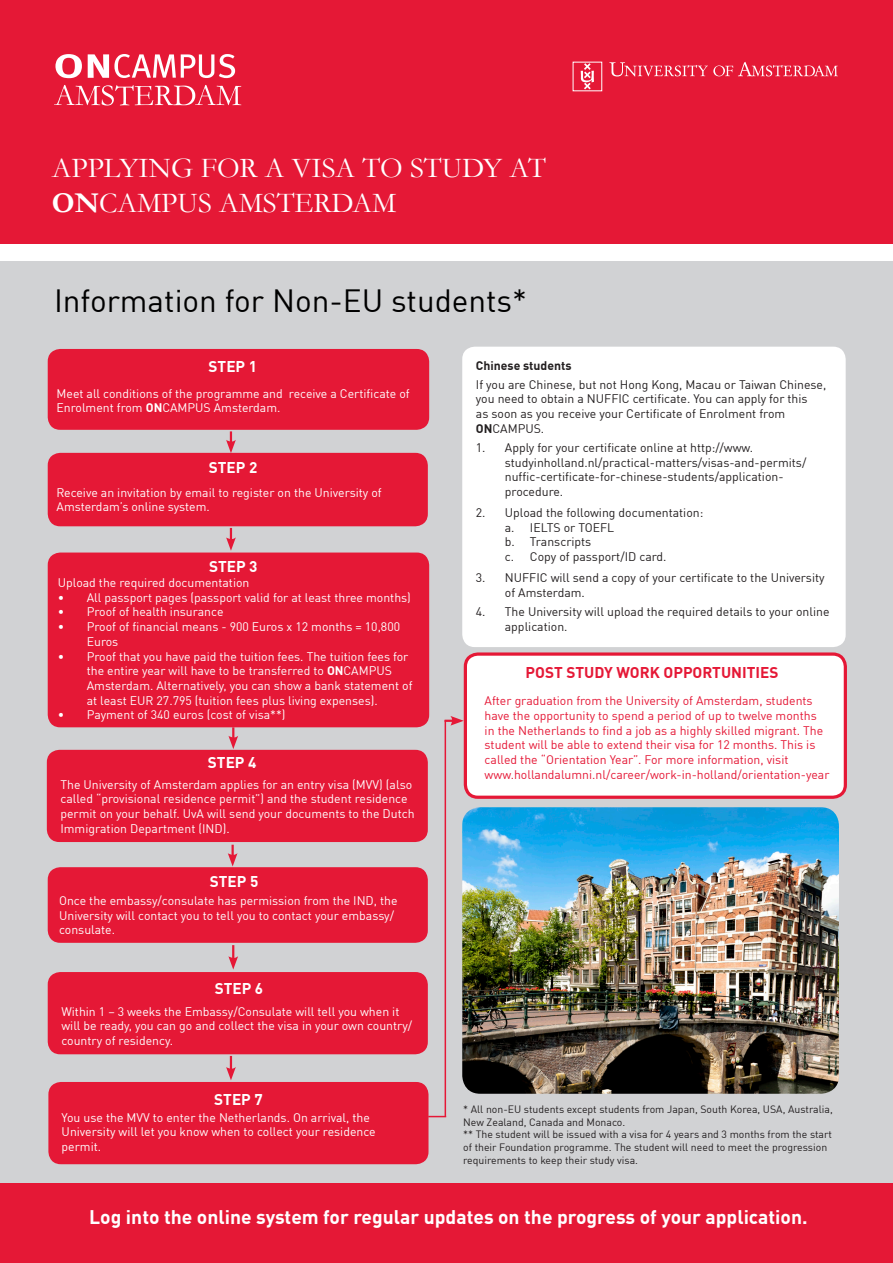
<style>
.page{position:relative;width:893px;height:1263px;background:#fff}
.page>*{position:absolute;margin:0;border:0;box-sizing:border-box;transform-origin:0 0}
.t1{font:31.5px "DIN Offc";color:#000}
.t2{font:28.95px/34.8px "Garamond";color:#fff}
.t3{font:700 19.35px "DIN Offc";color:#fff}
.t4{font:700 15.3px "DIN Offc";color:#fff}
.t5{font:700 15.3px "DIN Offc";color:#e51836}
.t6{font:12.3px/14.7px "DIN Offc";color:#fff}
.t7{font:12.3px/14.7px "DIN Offc";color:#231f20}
.t8{font:12.3px/14.7px "DIN Offc";color:#e51836}
.t9{font:700 12.3px "DIN Offc";color:#231f20}
.t10{font:10.5px/12.6px "DIN Offc";color:#231f20}
.s1{font-weight:700}
</style>
<div class="page">
<div style="left:0;top:262px;width:893px;height:921px;background:#d1d2d4"></div>
<svg style="left:445px;top:716px;width:19px;height:10px"></svg>
<div style="left:0;top:1183px;width:893px;height:80px;background:#e51836"></div>
<div style="left:0;top:0;width:893px;height:244px;background:#e51836"></div>
<div style="left:462px;top:347px;width:384px;height:300px;background:#fff;border-radius:13px"></div>
<svg style="left:228px;top:945px;width:10px;height:24px"></svg>
<svg style="left:228px;top:845px;width:10px;height:21px"></svg>
<svg style="left:228px;top:727px;width:10px;height:22px"></svg>
<svg style="left:226px;top:528px;width:10px;height:23px"></svg>
<svg style="left:226px;top:431px;width:10px;height:22px"></svg>
<div style="left:48px;top:349px;width:381px;height:81px;background:#e51836;border-radius:13px"></div>
<div style="left:48px;top:972px;width:380px;height:82px;background:#e51836;border-radius:13px"></div>
<div style="left:48px;top:453px;width:380px;height:73px;background:#e51836;border-radius:13px"></div>
<div style="left:48px;top:1082px;width:380px;height:82px;background:#e51836;border-radius:13px"></div>
<div style="left:48px;top:867px;width:380px;height:76px;background:#e51836;border-radius:13px"></div>
<div style="left:47px;top:750px;width:381px;height:92px;background:#e51836;border-radius:13px"></div>
<div style="left:48px;top:552px;width:381px;height:175px;background:#e51836;border-radius:13px"></div>
<img style="left:462px;top:807px;width:377px;height:287px">
<svg style="left:226px;top:1056px;width:10px;height:24px"></svg>
<svg style="left:428px;top:1116px;width:17px;height:1px"></svg>
<hr style="left:445px;top:720px;width:1px;height:397px;background:#e51836">
<div style="left:465px;top:654px;width:380px;height:143px;background:#fff;border-radius:13px"></div>
<div style="left:464px;top:652px;width:383px;height:147px;border:3px solid #e51836;border-radius:13px"></div>
<svg style="left:581px;top:63px;width:13px;height:26px"></svg>
<svg style="left:609px;top:62px;width:229px;height:15px"></svg>
<svg style="left:55px;top:54px;width:27px;height:24px"></svg>
<svg style="left:54px;top:85px;width:187px;height:21px"></svg>
<svg style="left:88px;top:54px;width:147px;height:24px"></svg>
<p class="t2" style="left:52px;top:150px;width:496px">APPLYING FOR A VISA TO STUDY AT<br><span class="s1">ON</span>CAMPUS AMSTERDAM</p>
<p class="t1" style="left:54px;top:281px;width:475px">Information for Non-EU students*</p>
<p class="t4" style="left:209px;top:356px;width:50px">STEP 1</p>
<p class="t6" style="left:57px;top:386px;width:355px">Meet all conditions of the programme and receive a Certificate of<br>Enrolment from <span class="s1">ON</span>CAMPUS Amsterdam.</p>
<p class="t4" style="left:209px;top:457px;width:50px">STEP 2</p>
<p class="t6" style="left:57px;top:485px;width:327px">Receive an invitation by email to register on the University of<br>Amsterdam’s online system.</p>
<p class="t4" style="left:209px;top:556px;width:50px">STEP 3</p>
<p class="t6" style="left:58px;top:575px;width:193px">Upload the required documentation</p>
<p class="t6" style="left:58px;top:590px;width:355px">• All passport pages (passport valid for at least three months)</p>
<p class="t6" style="left:58px;top:604px;width:167px">• Proof of health insurance</p>
<p class="t6" style="left:87px;top:619px;width:315px;text-indent:-29px">• Proof of financial means - 900 Euros x 12 months = 10,800<br>Euros</p>
<p class="t6" style="left:87px;top:648px;width:327px;text-indent:-29px">• Proof that you have paid the tuition fees. The tuition fees for the entire year will have to be transferred to <span class="s1">ON</span>CAMPUS Amsterdam. Alternatively, you can show a bank statement of at least EUR 27.795 (tuition fees plus living expenses).</p>
<p class="t6" style="left:58px;top:707px;width:229px">• Payment of 340 euros (cost of visa**)</p>
<p class="t4" style="left:208px;top:752px;width:50px">STEP 4</p>
<p class="t6" style="left:60px;top:776px;width:356px">The University of Amsterdam applies for an entry visa (MVV) (also called “provisional residence permit”) and the student residence permit on your behalf. UvA will send your documents to the Dutch Immigration Department (IND).</p>
<p class="t4" style="left:210px;top:871px;width:50px">STEP 5</p>
<p class="t6" style="left:59px;top:893px;width:340px">Once the embassy/consulate has permission from the IND, the<br>University will contact you to tell you to contact your embassy/ consulate.</p>
<p class="t4" style="left:215px;top:978px;width:50px">STEP 6</p>
<p class="t6" style="left:61px;top:1003px;width:352px">Within 1 – 3 weeks the Embassy/Consulate will tell you when it will be ready, you can go and collect the visa in your own country/ country of residency.</p>
<p class="t4" style="left:214px;top:1090px;width:50px">STEP 7</p>
<p class="t6" style="left:62px;top:1110px;width:316px">You use the MVV to enter the Netherlands. On arrival, the<br>University will let you know when to collect your residence permit.</p>
<p class="t9" style="left:476px;top:357px;width:97px">Chinese students</p>
<p class="t7" style="left:476px;top:377px;width:352px">If you are Chinese, but not Hong Kong, Macau or Taiwan Chinese, you need to obtain a NUFFIC certificate. You can apply for this<br>as soon as you receive your Certificate of Enrolment from <span class="s1">ON</span>CAMPUS.</p>
<p class="t7" style="left:505px;top:440px;width:303px;text-indent:-29px">1. Apply for your certificate online at http://www. studyinholland.nl/practical-matters/visas-and-permits/ nuffic-certificate-for-chinese-students/application&shy;procedure.</p>
<p class="t7" style="left:505px;top:505px;width:200px;text-indent:-29px">2. Upload the following documentation: a. IELTS or TOEFL<br>b. Transcripts<br>c. Copy of passport/ID card.</p>
<p class="t7" style="left:505px;top:570px;width:321px;text-indent:-29px">3. NUFFIC will send a copy of your certificate to the University of Amsterdam.</p>
<p class="t7" style="left:505px;top:604px;width:326px;text-indent:-29px">4. The University will upload the required details to your online application.</p>
<p class="t5" style="left:526px;top:662px;width:254px">POST STUDY WORK OPPORTUNITIES</p>
<p class="t8" style="left:485px;top:693px;width:346px">After graduation from the University of Amsterdam, students have the opportunity to spend a period of up to twelve months in the Netherlands to find a job as a highly skilled migrant. The student will be able to extend their visa for 12 months. This is called the “Orientation Year”. For more information, visit www.hollandalumni.nl/career/work-in-holland/orientation-year</p>
<p class="t10" style="left:463px;top:1103px;width:371px">* All non-EU students except students from Japan, South Korea, USA, Australia,<br>New Zealand, Canada and Monaco.</p>
<p class="t10" style="left:463px;top:1128px;width:370px">** The student will be issued with a visa for 4 years and 3 months from the start of their Foundation programme. The student will need to meet the progression requirements to keep their study visa.</p>
<p class="t3" style="left:89px;top:1204px;width:720px">Log into the online system for regular updates on the progress of your application.</p>
</div>
